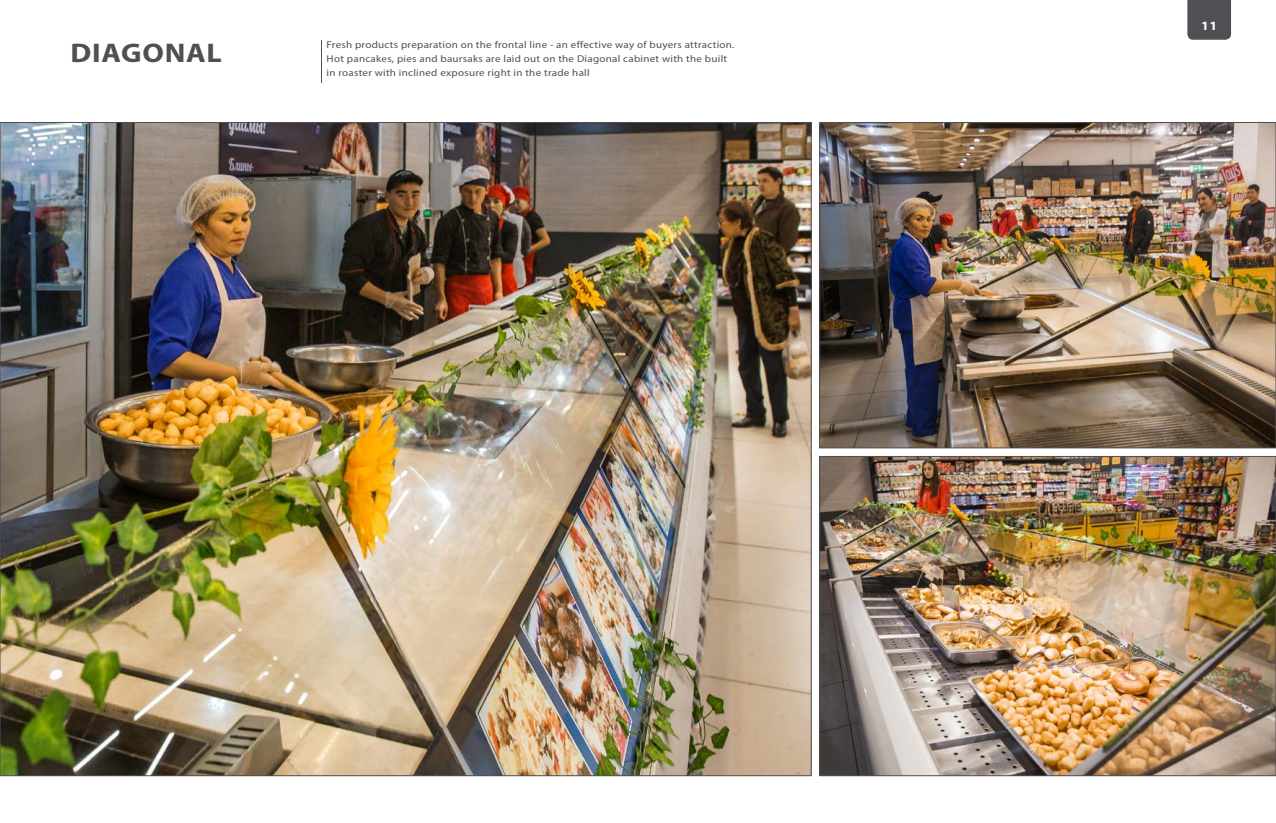
<style>
.page{position:relative;width:1276px;height:823px;background:#fff}
.page>*{position:absolute;margin:0;border:0;box-sizing:border-box;transform-origin:0 0}
.t1{font:700 27px "Myriad Pro";letter-spacing:.025em;color:#504f53;scale:1.11 1}
.t2{font:700 12.6px "Myriad Pro";color:#fff;scale:1.11 1}
.t3{font:9.9px/14px "Myriad Pro";letter-spacing:.025em;color:#504f53;scale:1.11 1}
</style>
<div class="page">
<div style="left:1187px;top:0;width:44px;height:40px;background:#504f53"></div>
<img style="left:821px;top:458px;width:453px;height:315px">
<div style="left:819px;top:456px;width:457px;height:319px;border:1px solid #504f53"></div>
<img style="left:2px;top:124px;width:807px;height:649px">
<img style="left:821px;top:124px;width:453px;height:322px">
<div style="left:819px;top:122px;width:457px;height:326px;border:1px solid #504f53"></div>
<hr style="left:321px;top:40px;width:1px;height:42px;background:#504f53">
<h1 class="t1" style="left:71px;top:35px;width:138px">DIAGONAL</h1>
<p class="t3" style="left:326px;top:37px;width:369px">Fresh products preparation on the frontal line - an effective way of buyers attraction.<br>Hot pancakes, pies and baursaks are laid out on the Diagonal cabinet with the built in roaster with inclined exposure right in the trade hall</p>
<p class="t2" style="left:1201px;top:18px;width:16px">11</p>
</div>
